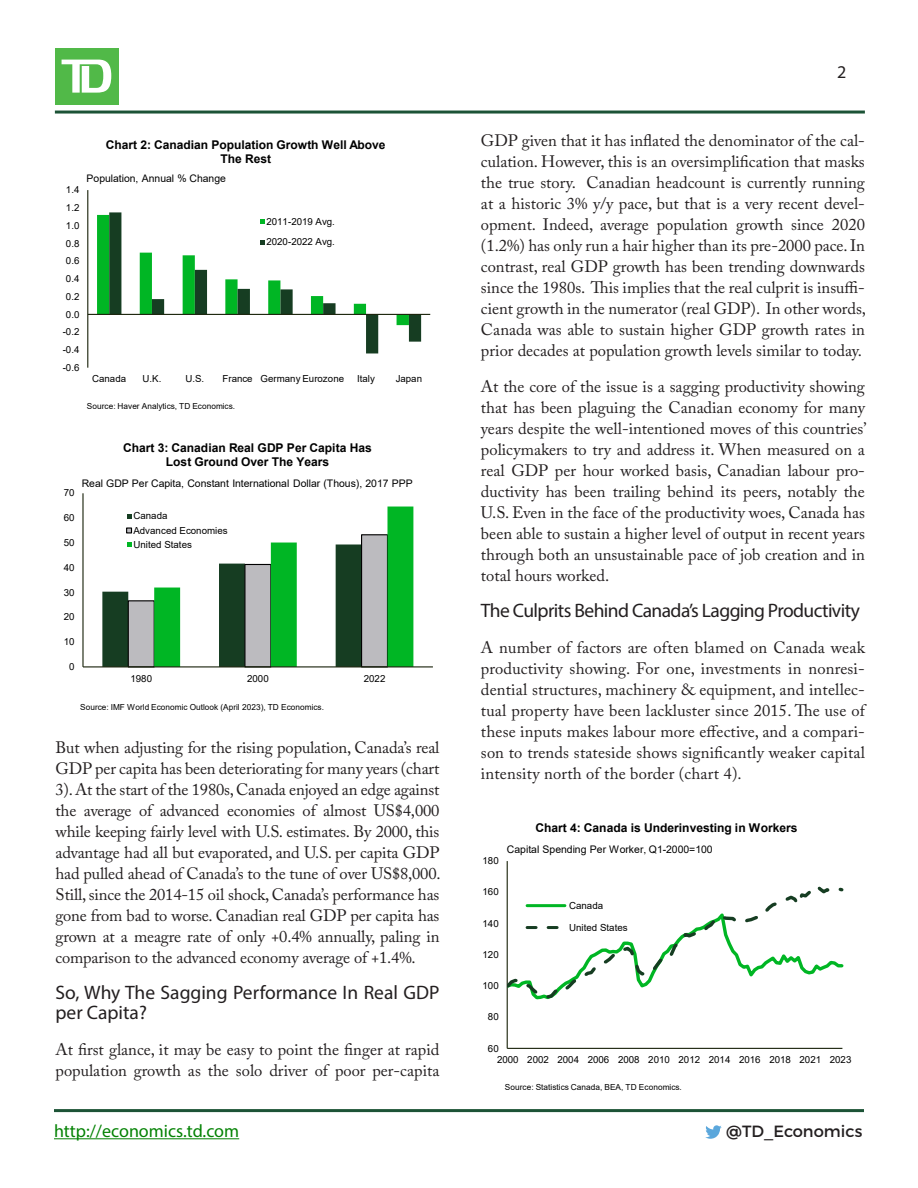
<style>
.page{position:relative;width:918px;height:1188px;background:#fff}
.page>*{position:absolute;margin:0;border:0;box-sizing:border-box;transform-origin:0 0}
.Paragraph{font:19.5px/20.2px "Myriad Pro";color:#231f20}
.Subtitle{font:19.5px "Myriad Pro";letter-spacing:-.03em;color:#231f20}
.t1{font:18px "Myriad Pro";color:#038203}
.t2{font:18px "Myriad Pro";color:#231f20}
.Paragraph-2{font:16.5px/21px "Adobe Caslon Pro";color:#231f20;text-align:justify}
.t3{font:16.2px "Montserrat";color:#231f20}
.t4{font:700 12px/13.6px "Arial";color:#000;text-align:center}
.t5{font:10.5px "Arial";color:#000}
.t6{font:10.35px "Arial";letter-spacing:-.005em;color:#000}
.t7{font:9.75px/14.2px "Arial";color:#000}
.t8{font:8.25px "Arial";letter-spacing:.005em;color:#000}
</style>
<div class="page">
<hr style="left:55px;top:111px;width:810px;height:3px;background:#1c5336">
<div style="left:55px;top:48px;width:63px;height:57px;background:#51b948"></div>
<svg style="left:62px;top:60px;width:49px;height:33px"></svg>
<svg style="left:705px;top:1125px;width:17px;height:14px"></svg>
<hr style="left:54px;top:1138px;width:185px;height:1px;background:#038203">
<hr style="left:54px;top:1109px;width:810px;height:3px;background:#1c5336">
<hr style="left:507px;top:861px;width:1px;height:187px;background:#1a230b">
<hr style="left:507px;top:1048px;width:335px;height:1px;background:#1a230b">
<svg style="left:507px;top:881px;width:337px;height:120px"></svg>
<svg style="left:109px;top:212px;width:312px;height:141px"></svg>
<hr style="left:87px;top:190px;width:1px;height:178px;background:#1a230b">
<hr style="left:88px;top:314px;width:342px;height:1px;background:#1a230b">
<svg style="left:97px;top:215px;width:312px;height:110px"></svg>
<hr style="left:82px;top:493px;width:2px;height:174px;background:#1a230b">
<hr style="left:83px;top:666px;width:350px;height:1px;background:#1a230b">
<svg style="left:102px;top:507px;width:311px;height:161px"></svg>
<p class="t7" style="left:66px;top:183px;width:15px">1.4</p>
<p class="t7" style="left:66px;top:200px;width:15px">1.2</p>
<p class="t7" style="left:66px;top:218px;width:15px">1.0</p>
<p class="t7" style="left:66px;top:236px;width:15px">0.8</p>
<p class="t7" style="left:66px;top:254px;width:15px">0.6</p>
<p class="t7" style="left:66px;top:271px;width:15px">0.4</p>
<p class="t7" style="left:66px;top:289px;width:15px">0.2</p>
<p class="t7" style="left:66px;top:307px;width:15px">0.0</p>
<p class="t7" style="left:63px;top:325px;width:18px">-0.2</p>
<p class="t7" style="left:63px;top:342px;width:18px">-0.4</p>
<p class="t7" style="left:63px;top:360px;width:18px">-0.6</p>
<p class="t4" style="left:106px;top:138px;width:281px">Chart 2: Canadian Population Growth Well Above<br>The Rest</p>
<p class="t6" style="left:87px;top:171px;width:141px">Population, Annual % Change</p>
<p class="t7" style="left:266px;top:211px;width:70px;line-height:20.2px">2011-2019 Avg.<br>2020-2022 Avg.</p>
<p class="t7" style="left:92px;top:372px;width:36px">Canada</p>
<p class="t7" style="left:143px;top:372px;width:20px">U.K.</p>
<p class="t7" style="left:185px;top:372px;width:20px">U.S.</p>
<p class="t7" style="left:223px;top:372px;width:123px">France Germany Eurozone</p>
<p class="t7" style="left:357px;top:372px;width:19px">Italy</p>
<p class="t7" style="left:396px;top:372px;width:28px">Japan</p>
<p class="t8" style="left:87px;top:400px;width:150px">Source: Haver Analytics, TD Economics.</p>
<p class="t4" style="left:123px;top:441px;width:250px">Chart 3: Canadian Real GDP Per Capita Has<br>Lost Ground Over The Years</p>
<p class="t7" style="left:64px;top:486px;width:12px">70</p>
<p class="t7" style="left:64px;top:511px;width:12px">60</p>
<p class="t7" style="left:64px;top:535px;width:12px">50</p>
<p class="t7" style="left:64px;top:560px;width:12px">40</p>
<p class="t7" style="left:64px;top:585px;width:12px">30</p>
<p class="t7" style="left:64px;top:610px;width:12px">20</p>
<p class="t7" style="left:64px;top:635px;width:12px">10</p>
<p class="t7" style="left:69px;top:660px;width:7px">0</p>
<p class="t5" style="left:82px;top:476px;width:332px">Real GDP Per Capita, Constant International Dollar (Thous), 2017 PPP</p>
<p class="t7" style="left:133px;top:509px;width:96px">Canada<br>Advanced Economies<br>United States</p>
<p class="t7" style="left:131px;top:671px;width:23px">1980</p>
<p class="t7" style="left:247px;top:671px;width:23px">2000</p>
<p class="t7" style="left:364px;top:671px;width:23px">2022</p>
<p class="t8" style="left:80px;top:701px;width:245px">Source: IMF World Economic Outlook (April 2023), TD Economics.</p>
<p class="Paragraph-2" style="left:56px;top:737px;width:387px">But when adjusting for the rising population, Canada’s real GDP per capita has been deteriorating for many years (chart 3). At the start of the 1980s, Canada enjoyed an edge against the average of advanced economies of almost US$4,000 while keeping fairly level with U.S. estimates. By 2000, this advantage had all but evaporated, and U.S. per capita GDP had pulled ahead of Canada’s to the tune of over US$8,000.<br>Still, since the 2014-15 oil shock, Canada’s performance has gone from bad to worse. Canadian real GDP per capita has grown at a meagre rate of only +0.4% annually, paling in comparison to the advanced economy average of +1.4%.</p>
<p class="Paragraph" style="left:56px;top:982px;width:385px">So, Why The Sagging Performance In Real GDP per Capita?</p>
<p class="Paragraph-2" style="left:56px;top:1039px;width:385px">At first glance, it may be easy to point the finger at rapid population growth as the solo driver of poor per-capita</p>
<p class="t2" style="left:837px;top:61px;width:11px">2</p>
<p class="Paragraph-2" style="left:481px;top:130px;width:387px">GDP given that it has inflated the denominator of the cal&shy;culation. However, this is an oversimplification that masks the true story. Canadian headcount is currently running at a historic 3% y/y pace, but that is a very recent devel&shy;opment. Indeed, average population growth since 2020 (1.2%) has only run a hair higher than its pre-2000 pace. In contrast, real GDP growth has been trending downwards since the 1980s. This implies that the real culprit is insuffi&shy;cient growth in the numerator (real GDP). In other words, Canada was able to sustain higher GDP growth rates in prior decades at population growth levels similar to today.</p>
<p class="Paragraph-2" style="left:481px;top:376px;width:387px">At the core of the issue is a sagging productivity showing that has been plaguing the Canadian economy for many years despite the well-intentioned moves of this countries’ policymakers to try and address it. When measured on a real GDP per hour worked basis, Canadian labour pro&shy;ductivity has been trailing behind its peers, notably the U.S. Even in the face of the productivity woes, Canada has been able to sustain a higher level of output in recent years through both an unsustainable pace of job creation and in total hours worked.</p>
<p class="Subtitle" style="left:481px;top:598px;width:380px">The Culprits Behind Canada’s Lagging Productivity</p>
<p class="Paragraph-2" style="left:481px;top:636px;width:385px">A number of factors are often blamed on Canada weak productivity showing. For one, investments in nonresi&shy;dential structures, machinery &amp; equipment, and intellec&shy;tual property have been lackluster since 2015. The use of these inputs makes labour more effective, and a compari&shy;son to trends stateside shows significantly weaker capital intensity north of the border (chart 4).</p>
<p class="t4" style="left:535px;top:821px;width:264px">Chart 4: Canada is Underinvesting in Workers</p>
<p class="t7" style="left:483px;top:854px;width:18px">180</p>
<p class="t5" style="left:507px;top:842px;width:207px">Capital Spending Per Worker, Q1-2000=100</p>
<p class="t7" style="left:483px;top:885px;width:18px">160</p>
<p class="t7" style="left:483px;top:916px;width:18px">140</p>
<p class="t7" style="left:483px;top:947px;width:18px">120</p>
<p class="t7" style="left:569px;top:898px;width:36px">Canada</p>
<p class="t7" style="left:569px;top:920px;width:60px">United States</p>
<p class="t7" style="left:483px;top:979px;width:18px">100</p>
<p class="t7" style="left:488px;top:1010px;width:12px">80</p>
<p class="t7" style="left:488px;top:1041px;width:12px">60</p>
<p class="t7" style="left:497px;top:1053px;width:356px">2000 2002 2004 2006 2008 2010 2012 2014 2016 2018 2021 2023</p>
<p class="t8" style="left:505px;top:1081px;width:179px">Source: Statistics Canada, BEA, TD Economics.</p>
<p class="t1" style="left:54px;top:1120px;width:187px">http://economics.td.com</p>
<p class="t3" style="left:726px;top:1121px;width:138px">@TD_Economics</p>
</div>
